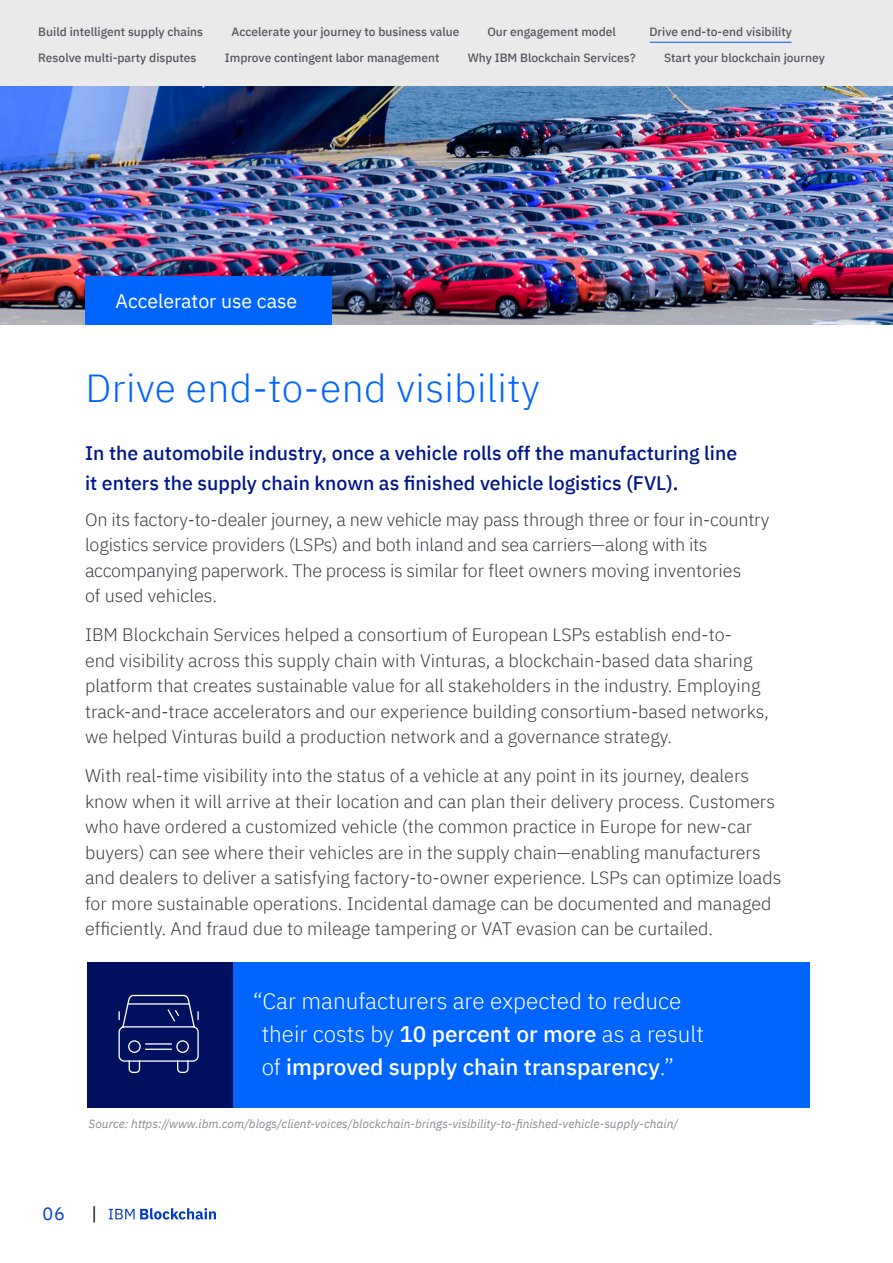
<style>
.page{position:relative;width:893px;height:1263px;background:#fff}
.page>*{position:absolute;margin:0;border:0;box-sizing:border-box;transform-origin:0 0}
.t1{font:300 39px "IBM Plex Sans";letter-spacing:.01em;color:#0064ff}
.t2{font:300 22.5px/33px "IBM Plex Sans";color:#fff}
.t3{font:500 19.5px/30px "IBM Plex Sans";color:#001689}
.t4{font:19.5px "IBM Plex Sans";color:#fff}
.t5{font:300 18px/25.5px "IBM Plex Sans";color:#383d42}
.t6{font:18px "IBM Plex Sans";color:#003bc9}
.t7{font:18px "IBM Plex Sans";color:#000}
.t8{font:500 12px "IBM Plex Sans";color:#51565c}
.t9{font:italic 12px "IBM Plex Sans";color:#868d95}
.s1{font-weight:500}
</style>
<div class="page">
<svg style="left:109px;top:1208px;width:107px;height:11px"></svg>
<img style="left:0;top:86px;width:893px;height:238px">
<div style="left:87px;top:962px;width:147px;height:146px;background:#000f5e"></div>
<div style="left:234px;top:962px;width:576px;height:146px;background:#0064ff"></div>
<svg style="left:118px;top:994px;width:81px;height:79px"></svg>
<div style="left:0;top:0;width:893px;height:86px;background:#eaeaea"></div>
<div style="left:85px;top:276px;width:247px;height:48px;background:#0064ff"></div>
<hr style="left:650px;top:42px;width:141px;height:1px;background:#0064ff">
<p class="t8" style="left:38px;top:23px;width:166px">Build intelligent supply chains</p>
<p class="t8" style="left:231px;top:23px;width:230px">Accelerate your journey to business value</p>
<p class="t8" style="left:487px;top:23px;width:130px">Our engagement model</p>
<p class="t8" style="left:649px;top:23px;width:144px">Drive end-to-end visibility</p>
<p class="t8" style="left:38px;top:48px;width:160px">Resolve multi-party disputes</p>
<p class="t8" style="left:225px;top:48px;width:216px">Improve contingent labor management</p>
<p class="t8" style="left:468px;top:48px;width:170px">Why IBM Blockchain Services?</p>
<p class="t8" style="left:664px;top:48px;width:162px">Start your blockchain journey</p>
<p class="t4" style="left:116px;top:286px;width:183px">Accelerator use case</p>
<h1 class="t1" style="left:85px;top:359px;width:456px">Drive end-to-end visibility</h1>
<p class="t3" style="left:85px;top:436px;width:654px">In the automobile industry, once a vehicle rolls off the manufacturing line it enters the supply chain known as finished vehicle logistics (FVL).</p>
<p class="t5" style="left:85px;top:505px;width:686px">On its factory-to-dealer journey, a new vehicle may pass through three or four in-country logistics service providers (LSPs) and both inland and sea carriers—along with its accompanying paperwork. The process is similar for fleet owners moving inventories<br>of used vehicles.</p>
<p class="t5" style="left:85px;top:620px;width:685px">IBM Blockchain Services helped a consortium of European LSPs establish end-to-<br>end visibility across this supply chain with Vinturas, a blockchain-based data sharing platform that creates sustainable value for all stakeholders in the industry. Employing track-and-trace accelerators and our experience building consortium-based networks, we helped Vinturas build a production network and a governance strategy.</p>
<p class="t5" style="left:85px;top:762px;width:698px">With real-time visibility into the status of a vehicle at any point in its journey, dealers know when it will arrive at their location and can plan their delivery process. Customers who have ordered a customized vehicle (the common practice in Europe for new-car buyers) can see where their vehicles are in the supply chain—enabling manufacturers and dealers to deliver a satisfying factory-to-owner experience. LSPs can optimize loads for more sustainable operations. Incidental damage can be documented and managed efficiently. And fraud due to mileage tampering or VAT evasion can be curtailed.</p>
<p class="t2" style="left:262px;top:983px;width:444px;text-indent:-9px">“Car manufacturers are expected to reduce their costs by <span class="s1">10 percent or more</span> as a result of <span class="s1">improved supply chain transparency</span>.”</p>
<p class="t9" style="left:88px;top:1115px;width:591px">Source: https://www.ibm.com/blogs/client-voices/blockchain-brings-visibility-to-finished-vehicle-supply-chain/</p>
<p class="t6" style="left:43px;top:1200px;width:24px">06</p>
<p class="t7" style="left:92px;top:1200px;width:7px">|</p>
</div>
